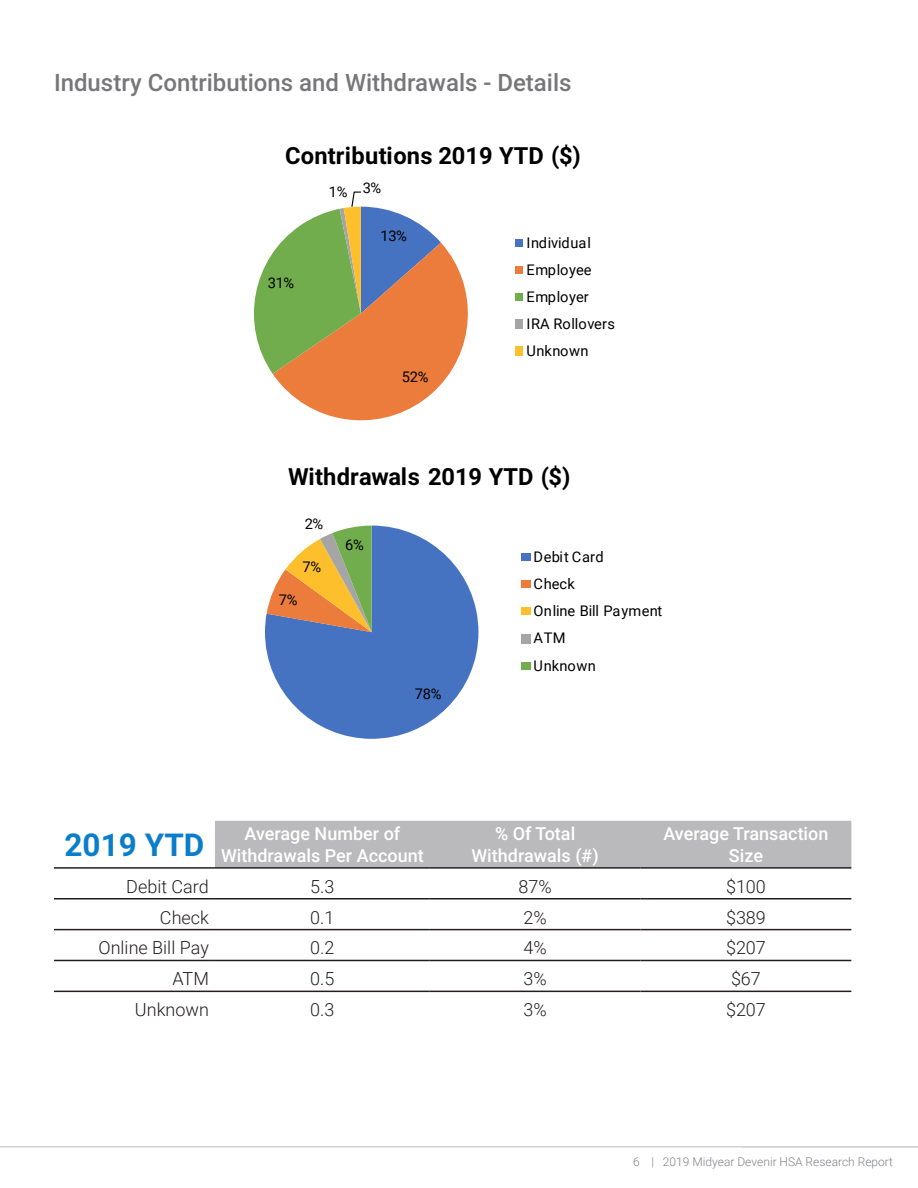
<style>
.page{position:relative;width:918px;height:1188px;background:#fff}
.page>*{position:absolute;margin:0;border:0;box-sizing:border-box;transform-origin:0 0}
.t1{font:700 31.5px "Roboto";color:#0a7eca}
.t2{font:500 24px "Roboto";color:#77777a}
.t3{font:700 23.7px "Roboto";color:#000}
.t4{font:300 18px "Roboto";color:#231f20}
.t5{font:500 18px/21.6px "Roboto";color:#fff;text-align:center}
.t6{font:14.7px/27.2px "Roboto";letter-spacing:.01em;color:#000}
.t7{font:300 12px "Roboto";color:#808285}
</style>
<div class="page">
<hr style="left:0;top:1146px;width:918px;height:2px;background:#d1d2d4">
<div style="left:215px;top:821px;width:636px;height:46px;background:#bab9bb"></div>
<hr style="left:54px;top:867px;width:161px;height:2px;background:#231f20">
<hr style="left:215px;top:867px;width:215px;height:2px;background:#231f20">
<hr style="left:430px;top:867px;width:211px;height:2px;background:#231f20">
<hr style="left:641px;top:867px;width:210px;height:2px;background:#231f20">
<hr style="left:54px;top:898px;width:161px;height:2px;background:#231f20">
<hr style="left:215px;top:898px;width:215px;height:2px;background:#231f20">
<hr style="left:430px;top:898px;width:211px;height:2px;background:#231f20">
<hr style="left:641px;top:898px;width:210px;height:2px;background:#231f20">
<hr style="left:54px;top:929px;width:161px;height:1px;background:#231f20">
<hr style="left:215px;top:929px;width:215px;height:1px;background:#231f20">
<hr style="left:430px;top:929px;width:211px;height:1px;background:#231f20">
<hr style="left:641px;top:929px;width:210px;height:1px;background:#231f20">
<hr style="left:54px;top:960px;width:161px;height:1px;background:#231f20">
<hr style="left:215px;top:960px;width:215px;height:1px;background:#231f20">
<hr style="left:430px;top:960px;width:211px;height:1px;background:#231f20">
<hr style="left:641px;top:960px;width:210px;height:1px;background:#231f20">
<hr style="left:54px;top:991px;width:161px;height:1px;background:#231f20">
<hr style="left:215px;top:991px;width:215px;height:1px;background:#231f20">
<hr style="left:430px;top:991px;width:211px;height:1px;background:#231f20">
<hr style="left:641px;top:991px;width:210px;height:1px;background:#231f20">
<svg style="left:254px;top:191px;width:214px;height:230px"></svg>
<div style="left:515px;top:239px;width:8px;height:8px;background:#4673c1"></div>
<div style="left:515px;top:266px;width:8px;height:8px;background:#eb7c3b"></div>
<div style="left:515px;top:293px;width:8px;height:8px;background:#72ad4d"></div>
<div style="left:515px;top:320px;width:8px;height:9px;background:#a5a5a5"></div>
<div style="left:515px;top:347px;width:8px;height:9px;background:#febf2c"></div>
<svg style="left:265px;top:526px;width:213px;height:213px;fill:#4673c1"></svg>
<svg style="left:267px;top:526px;width:105px;height:106px"></svg>
<div style="left:522px;top:553px;width:9px;height:8px;background:#4673c1"></div>
<div style="left:522px;top:580px;width:9px;height:8px;background:#eb7c3b"></div>
<div style="left:522px;top:607px;width:9px;height:8px;background:#febf2c"></div>
<div style="left:522px;top:634px;width:9px;height:9px;background:#a5a5a5"></div>
<div style="left:522px;top:662px;width:9px;height:8px;background:#72ad4d"></div>
<p class="t2" style="left:54px;top:66px;width:519px">Industry Contributions and Withdrawals - Details</p>
<p class="t3" style="left:285px;top:139px;width:297px">Contributions 2019 YTD ($)</p>
<p class="t6" style="left:268px;top:268px;width:28px">31%</p>
<p class="t6" style="left:329px;top:176px;width:54px">1% 3%</p>
<p class="t6" style="left:381px;top:221px;width:28px">13%</p>
<p class="t6" style="left:402px;top:363px;width:28px">52%</p>
<p class="t6" style="left:526px;top:228px;width:90px">Individual<br>Employee<br>Employer<br>IRA Rollovers<br>Unknown</p>
<p class="t3" style="left:288px;top:460px;width:284px">Withdrawals 2019 YTD ($)</p>
<p class="t6" style="left:305px;top:510px;width:20px">2%</p>
<p class="t6" style="left:302px;top:553px;width:20px">7%</p>
<p class="t6" style="left:279px;top:585px;width:20px">7%</p>
<p class="t6" style="left:345px;top:530px;width:20px">6%</p>
<p class="t6" style="left:415px;top:680px;width:28px">78%</p>
<p class="t6" style="left:534px;top:542px;width:130px">Debit Card<br>Check<br>Online Bill Payment<br>ATM<br>Unknown</p>
<p class="t1" style="left:65px;top:823px;width:141px">2019 YTD</p>
<p class="t5" style="left:221px;top:822px;width:204px">Average Number of<br>Withdrawals Per Account</p>
<p class="t5" style="left:471px;top:822px;width:129px">% Of Total<br>Withdrawals (#)</p>
<p class="t5" style="left:663px;top:822px;width:167px">Average Transaction<br>Size</p>
<p class="t4" style="left:126px;top:874px;width:84px">Debit Card</p>
<p class="t4" style="left:310px;top:874px;width:26px">5.3</p>
<p class="t4" style="left:519px;top:874px;width:35px">87%</p>
<p class="t4" style="left:726px;top:874px;width:41px">$100</p>
<p class="t4" style="left:160px;top:905px;width:50px">Check</p>
<p class="t4" style="left:310px;top:905px;width:26px">0.1</p>
<p class="t4" style="left:524px;top:905px;width:25px">2%</p>
<p class="t4" style="left:726px;top:905px;width:41px">$389</p>
<p class="t4" style="left:99px;top:935px;width:112px">Online Bill Pay</p>
<p class="t4" style="left:310px;top:935px;width:26px">0.2</p>
<p class="t4" style="left:524px;top:935px;width:25px">4%</p>
<p class="t4" style="left:726px;top:935px;width:41px">$207</p>
<p class="t4" style="left:173px;top:966px;width:38px">ATM</p>
<p class="t4" style="left:310px;top:966px;width:26px">0.5</p>
<p class="t4" style="left:524px;top:966px;width:25px">3%</p>
<p class="t4" style="left:731px;top:966px;width:31px">$67</p>
<p class="t4" style="left:135px;top:997px;width:75px">Unknown</p>
<p class="t4" style="left:310px;top:997px;width:26px">0.3</p>
<p class="t4" style="left:524px;top:997px;width:25px">3%</p>
<p class="t4" style="left:726px;top:997px;width:41px">$207</p>
<p class="t7" style="left:633px;top:1153px;width:261px">6 | 2019 Midyear Devenir HSA Research Report</p>
</div>
